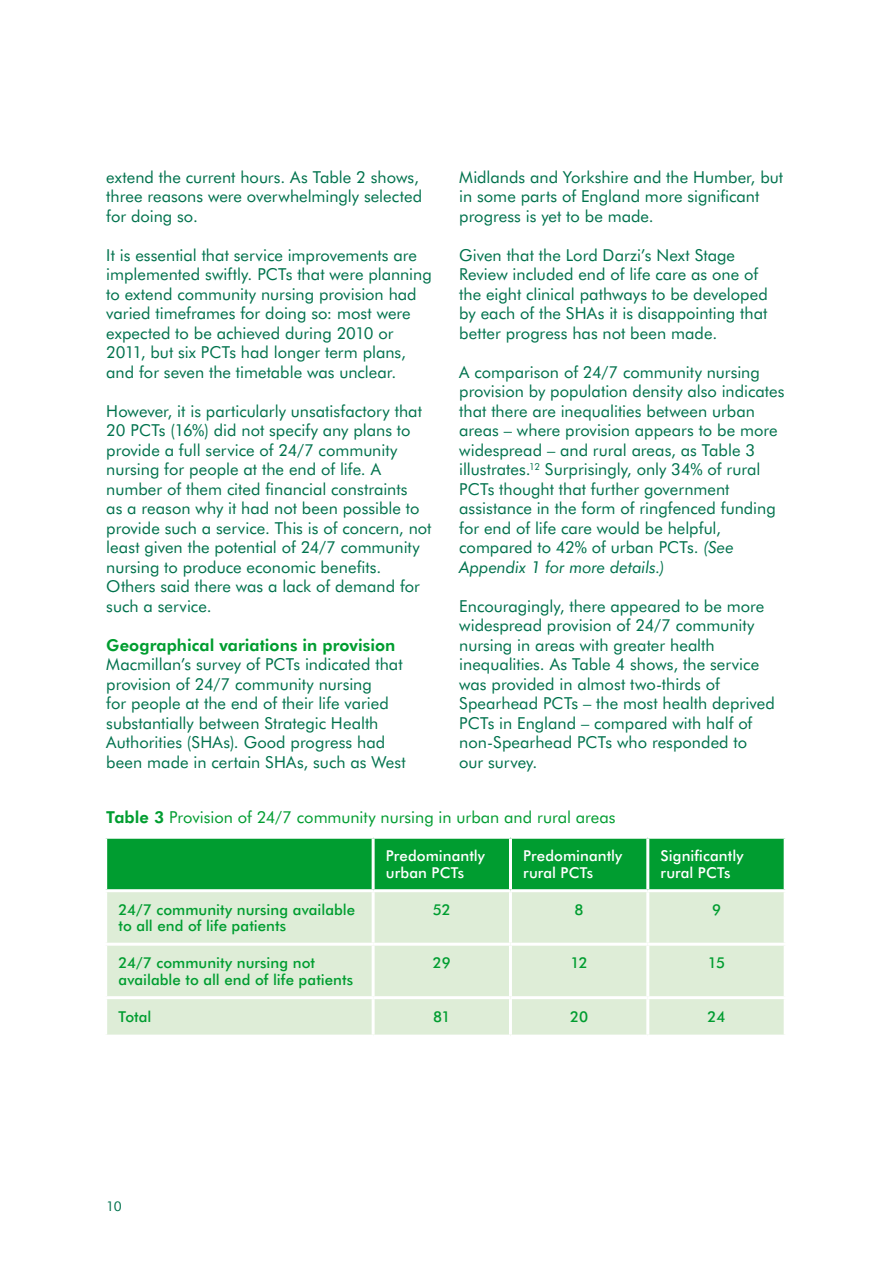
<style>
.page{position:relative;width:893px;height:1263px;background:#fff}
.page>*{position:absolute;margin:0;border:0;box-sizing:border-box;transform-origin:0 0}
.t1{font:16.5px/19.5px "Futura BT";color:#00724d}
.t2{font:16.5px "Futura BT";letter-spacing:-.005em;color:#009d30}
.t3{font:800 16.5px "Futura BT";letter-spacing:.005em;color:#009d30}
.t4{font:500 15px/16.5px "Futura BT";color:#009d30}
.t5{font:500 15px/16.5px "Futura BT";letter-spacing:.005em;color:#fff}
.t6{font:13.5px "Futura BT";color:#00724d}
.s1{font-style:italic}
.s2{font-weight:800}
</style>
<div class="page">
<div style="left:107px;top:839px;width:677px;height:50px;background:#009d30"></div>
<div style="left:107px;top:892px;width:677px;height:142px;background:#deedd7"></div>
<hr style="left:372px;top:839px;width:3px;height:50px;background:#fff">
<hr style="left:509px;top:839px;width:3px;height:50px;background:#fff">
<hr style="left:646px;top:839px;width:3px;height:50px;background:#fff">
<hr style="left:372px;top:892px;width:3px;height:51px;background:#fff">
<hr style="left:509px;top:892px;width:3px;height:51px;background:#fff">
<hr style="left:646px;top:892px;width:3px;height:51px;background:#fff">
<hr style="left:104px;top:943px;width:269px;height:3px;background:#fff">
<hr style="left:373px;top:943px;width:137px;height:3px;background:#fff">
<hr style="left:372px;top:946px;width:3px;height:50px;background:#fff">
<hr style="left:510px;top:943px;width:138px;height:3px;background:#fff">
<hr style="left:509px;top:946px;width:3px;height:50px;background:#fff">
<hr style="left:648px;top:943px;width:139px;height:3px;background:#fff">
<hr style="left:646px;top:946px;width:3px;height:50px;background:#fff">
<hr style="left:104px;top:996px;width:269px;height:3px;background:#fff">
<hr style="left:373px;top:996px;width:137px;height:3px;background:#fff">
<hr style="left:372px;top:999px;width:3px;height:35px;background:#fff">
<hr style="left:510px;top:996px;width:138px;height:3px;background:#fff">
<hr style="left:509px;top:999px;width:3px;height:35px;background:#fff">
<hr style="left:648px;top:996px;width:139px;height:3px;background:#fff">
<hr style="left:646px;top:999px;width:3px;height:35px;background:#fff">
<p class="t1" style="left:106px;top:167px;width:317px">extend the current hours. As Table 2 shows, three reasons were overwhelmingly selected for doing so.</p>
<p class="t1" style="left:106px;top:245px;width:327px">It is essential that service improvements are implemented swiftly. PCTs that were planning to extend community nursing provision had varied timeframes for doing so: most were expected to be achieved during 2010 or 2011, but six PCTs had longer term plans, and for seven the timetable was unclear.</p>
<p class="t1" style="left:106px;top:401px;width:327px">However, it is particularly unsatisfactory that 20 PCTs (16%) did not specify any plans to provide a full service of 24/7 community nursing for people at the end of life. A number of them cited financial constraints<br>as a reason why it had not been possible to provide such a service. This is of concern, not least given the potential of 24/7 community nursing to produce economic benefits.<br>Others said there was a lack of demand for such a service.</p>
<p class="t3" style="left:106px;top:635px;width:291px">Geographical variations in provision</p>
<p class="t1" style="left:106px;top:655px;width:301px">Macmillan’s survey of PCTs indicated that provision of 24/7 community nursing<br>for people at the end of their life varied substantially between Strategic Health Authorities (SHAs). Good progress had been made in certain SHAs, such as West</p>
<p class="t1" style="left:459px;top:167px;width:325px">Midlands and Yorkshire and the Humber, but in some parts of England more significant progress is yet to be made.</p>
<p class="t1" style="left:459px;top:245px;width:310px">Given that the Lord Darzi’s Next Stage Review included end of life care as one of the eight clinical pathways to be developed by each of the SHAs it is disappointing that better progress has not been made.</p>
<p class="t1" style="left:459px;top:362px;width:327px">A comparison of 24/7 community nursing provision by population density also indicates that there are inequalities between urban areas – where provision appears to be more widespread – and rural areas, as Table 3 illustrates.<sup>12</sup> Surprisingly, only 34% of rural PCTs thought that further government assistance in the form of ringfenced funding for end of life care would be helpful, compared to 42% of urban PCTs. <span class="s1">(See Appendix 1 for more details.)</span></p>
<p class="t1" style="left:459px;top:596px;width:317px">Encouragingly, there appeared to be more widespread provision of 24/7 community nursing in areas with greater health inequalities. As Table 4 shows, the service was provided in almost two-thirds of Spearhead PCTs – the most health deprived PCTs in England – compared with half of non-Spearhead PCTs who responded to our survey.</p>
<p class="t2" style="left:106px;top:807px;width:511px"><span class="s2">Table 3</span> Provision of 24/7 community nursing in urban and rural areas</p>
<p class="t5" style="left:386px;top:848px;width:101px">Predominantly urban PCTs</p>
<p class="t5" style="left:523px;top:848px;width:101px">Predominantly rural PCTs</p>
<p class="t5" style="left:661px;top:848px;width:84px">Significantly rural PCTs</p>
<p class="t4" style="left:118px;top:901px;width:238px">24/7 community nursing available to all end of life patients</p>
<p class="t4" style="left:433px;top:901px;width:19px">52</p>
<p class="t4" style="left:575px;top:901px;width:11px">8</p>
<p class="t4" style="left:712px;top:901px;width:11px">9</p>
<p class="t4" style="left:118px;top:955px;width:236px">24/7 community nursing not available to all end of life patients</p>
<p class="t4" style="left:433px;top:955px;width:19px">29</p>
<p class="t4" style="left:571px;top:955px;width:19px">12</p>
<p class="t4" style="left:708px;top:955px;width:19px">15</p>
<p class="t4" style="left:118px;top:1008px;width:35px">Total</p>
<p class="t4" style="left:433px;top:1008px;width:19px">81</p>
<p class="t4" style="left:570px;top:1008px;width:19px">20</p>
<p class="t4" style="left:708px;top:1008px;width:19px">24</p>
<p class="t6" style="left:106px;top:1197px;width:17px">10</p>
</div>
